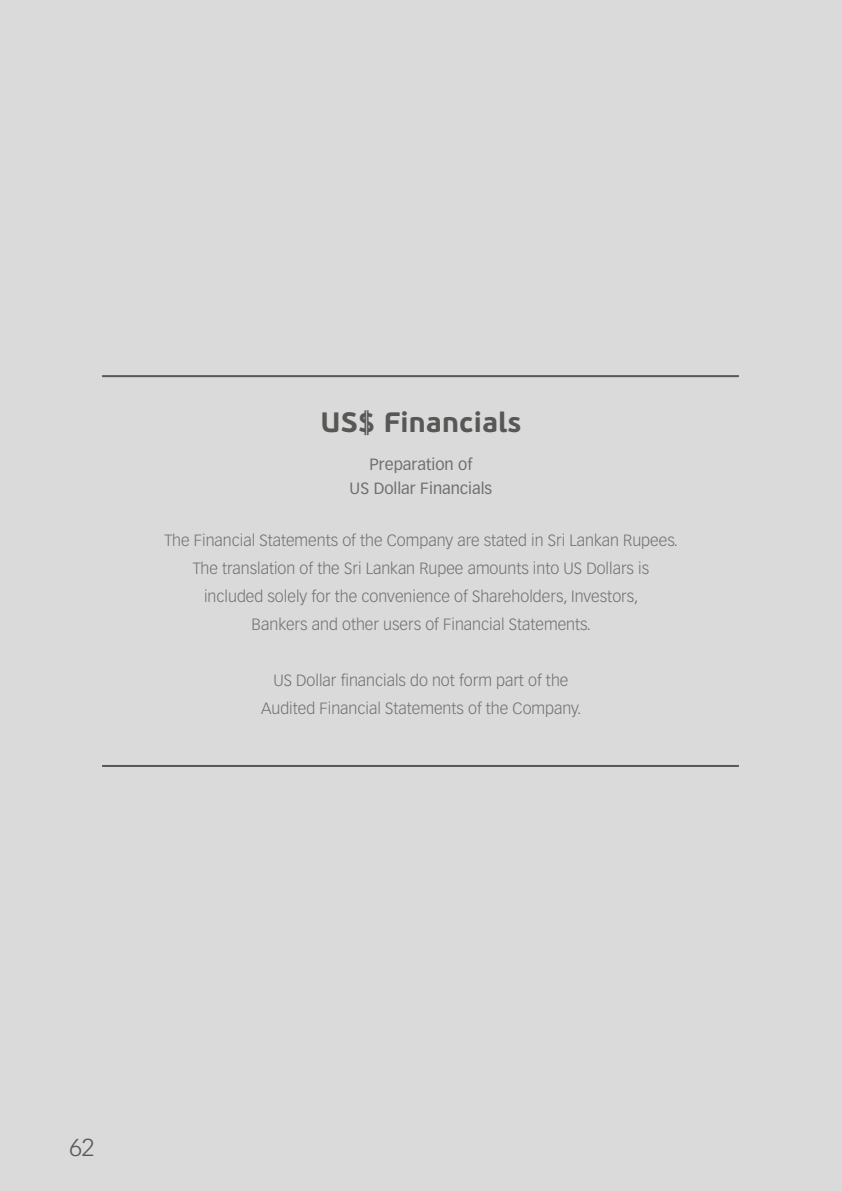
<style>
.page{position:relative;width:842px;height:1191px;background:#dadada}
.page>*{position:absolute;margin:0;border:0;box-sizing:border-box;transform-origin:0 0}
.t1{font:700 28px "PF Beau Sans Pro";color:#575756}
.t2{font:300 24px "Vectora LH";color:#575756}
.t3{font:300 16px/28px "Vectora LH";color:#706f6f;text-align:center}
.t4{font:16px/24px "Vectora LH";color:#706f6f;text-align:center}
</style>
<div class="page">
<hr style="left:102px;top:375px;width:637px;height:2px;background:#575756">
<hr style="left:102px;top:765px;width:637px;height:2px;background:#575756">
<h1 class="t1" style="left:321px;top:405px;width:202px">US$ Financials</h1>
<p class="t4" style="left:350px;top:452px;width:144px">Preparation of<br>US Dollar Financials</p>
<p class="t3" style="left:164px;top:526px;width:515px">The Financial Statements of the Company are stated in Sri Lankan Rupees.<br>The translation of the Sri Lankan Rupee amounts into US Dollars is included solely for the convenience of Shareholders, Investors,<br>Bankers and other users of Financial Statements.</p>
<p class="t3" style="left:261px;top:666px;width:322px">US Dollar financials do not form part of the<br>Audited Financial Statements of the Company.</p>
<h2 class="t2" style="left:69px;top:1133px;width:26px">62</h2>
</div>
